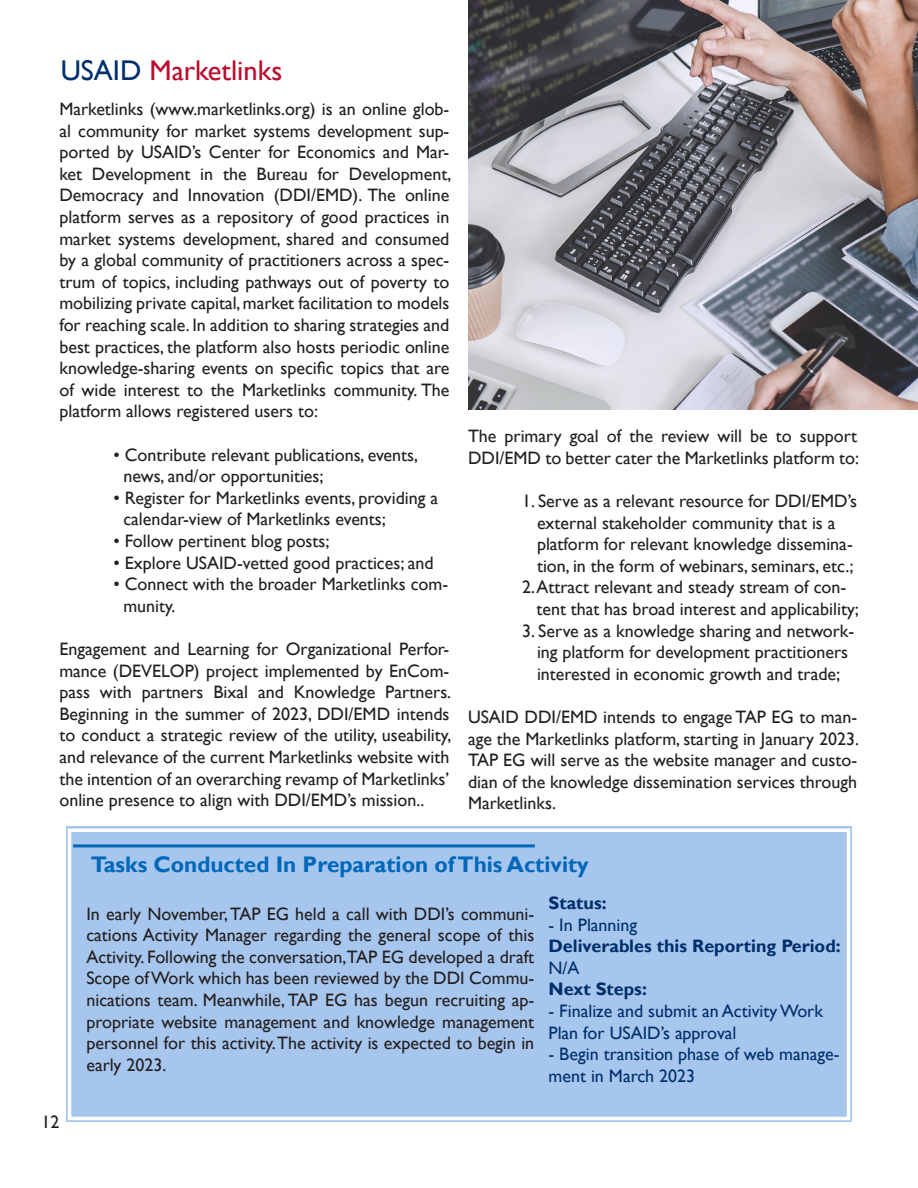
<style>
.page{position:relative;width:918px;height:1188px;background:#fff}
.page>*{position:absolute;margin:0;border:0;box-sizing:border-box;transform-origin:0 0}
.t1{font:28.5px "Gill Sans";color:#ba0c2f}
.t2{font:700 22.5px "Gill Sans";color:#0067b9}
.t3{font:18px/21.6px "Gill Sans";color:#231f20;text-align:justify}
.t4{font:18px/21.6px "Gill Sans";color:#002f6c}
.t5{font:700 18px "Gill Sans";color:#002f6c}
.s1{color:#002f6c}
</style>
<div class="page">
<div style="left:66px;top:826px;width:786px;height:296px;background:#a7c6ed"></div>
<div style="left:68px;top:829px;width:782px;height:291px;border:3px solid #fff"></div>
<hr style="left:73px;top:844px;width:462px;height:3px;background:#0067b9">
<img style="left:468px;top:0;width:450px;height:409px">
<p class="t1" style="left:61px;top:54px;width:223px"><span class="s1">USAID</span> Marketlinks</p>
<p class="t3" style="left:59px;top:99px;width:393px">Marketlinks (www.marketlinks.org) is an online glob&shy;al community for market systems development sup&shy;ported by USAID’s Center for Economics and Mar&shy;ket Development in the Bureau for Development, Democracy and Innovation (DDI/EMD). The online platform serves as a repository of good practices in market systems development, shared and consumed by a global community of practitioners across a spec&shy;trum of topics, including pathways out of poverty to mobilizing private capital, market facilitation to models for reaching scale. In addition to sharing strategies and best practices, the platform also hosts periodic online knowledge-sharing events on specific topics that are of wide interest to the Marketlinks community. The platform allows registered users to:</p>
<p class="t3" style="left:113px;top:444px;width:306px">• Contribute relevant publications, events,</p>
<p class="t3" style="left:123px;top:466px;width:202px">news, and/or opportunities;</p>
<p class="t3" style="left:113px;top:487px;width:326px">• Register for Marketlinks events, providing a</p>
<p class="t3" style="left:123px;top:509px;width:264px">calendar-view of Marketlinks events;</p>
<p class="t3" style="left:113px;top:531px;width:218px">• Follow pertinent blog posts;</p>
<p class="t3" style="left:113px;top:552px;width:322px">• Explore USAID-vetted good practices; and</p>
<p class="t3" style="left:113px;top:574px;width:336px">• Connect with the broader Marketlinks com-</p>
<p class="t3" style="left:123px;top:595px;width:54px">munity.</p>
<p class="t3" style="left:59px;top:639px;width:393px">Engagement and Learning for Organizational Perfor&shy;mance (DEVELOP) project implemented by EnCom&shy;pass with partners Bixal and Knowledge Partners.<br>Beginning in the summer of 2023, DDI/EMD intends to conduct a strategic review of the utility, useability, and relevance of the current Marketlinks website with the intention of an overarching revamp of Marketlinks’ online presence to align with DDI/EMD’s mission..</p>
<p class="t3" style="left:468px;top:426px;width:393px">The primary goal of the review will be to support<br>DDI/EMD to better cater the Marketlinks platform to:</p>
<p class="t3" style="left:522px;top:490px;width:337px">1. Serve as a relevant resource for DDI/EMD’s</p>
<p class="t3" style="left:537px;top:512px;width:300px">external stakeholder community that is a</p>
<p class="t3" style="left:537px;top:534px;width:317px">platform for relevant knowledge dissemina-</p>
<p class="t3" style="left:537px;top:555px;width:318px">tion, in the form of webinars, seminars, etc.;</p>
<p class="t3" style="left:522px;top:577px;width:326px">2. Attract relevant and steady stream of con-</p>
<p class="t3" style="left:536px;top:598px;width:324px">tent that has broad interest and applicability;</p>
<p class="t3" style="left:522px;top:620px;width:334px">3. Serve as a knowledge sharing and network-</p>
<p class="t3" style="left:537px;top:642px;width:313px">ing platform for development practitioners</p>
<p class="t3" style="left:537px;top:663px;width:305px">interested in economic growth and trade;</p>
<p class="t3" style="left:468px;top:706px;width:393px">USAID DDI/EMD intends to engage TAP EG to man&shy;age the Marketlinks platform, starting in January 2023.<br>TAP EG will serve as the website manager and custo&shy;dian of the knowledge dissemination services through Marketlinks.</p>
<p class="t3" style="left:41px;top:1112px;width:19px">12</p>
<p class="t2" style="left:91px;top:851px;width:500px">Tasks Conducted In Preparation of This Activity</p>
<p class="t3" style="left:86px;top:903px;width:449px">In early November, TAP EG held a call with DDI’s communi&shy;cations Activity Manager regarding the general scope of this Activity. Following the conversation,TAP EG developed a draft Scope of Work which has been reviewed by the DDI Commu&shy;nications team. Meanwhile, TAP EG has begun recruiting ap&shy;propriate website management and knowledge management personnel for this activity. The activity is expected to begin in early 2023.</p>
<p class="t5" style="left:549px;top:892px;width:60px">Status:</p>
<p class="t4" style="left:549px;top:914px;width:90px">- In Planning</p>
<p class="t5" style="left:549px;top:935px;width:294px">Deliverables this Reporting Period:</p>
<p class="t4" style="left:549px;top:957px;width:33px">N/A</p>
<p class="t5" style="left:549px;top:979px;width:100px">Next Steps:</p>
<p class="t4" style="left:549px;top:1001px;width:276px">- Finalize and submit an Activity Work<br>Plan for USAID’s approval</p>
<p class="t4" style="left:549px;top:1044px;width:292px">- Begin transition phase of web manage&shy;ment in March 2023</p>
</div>
